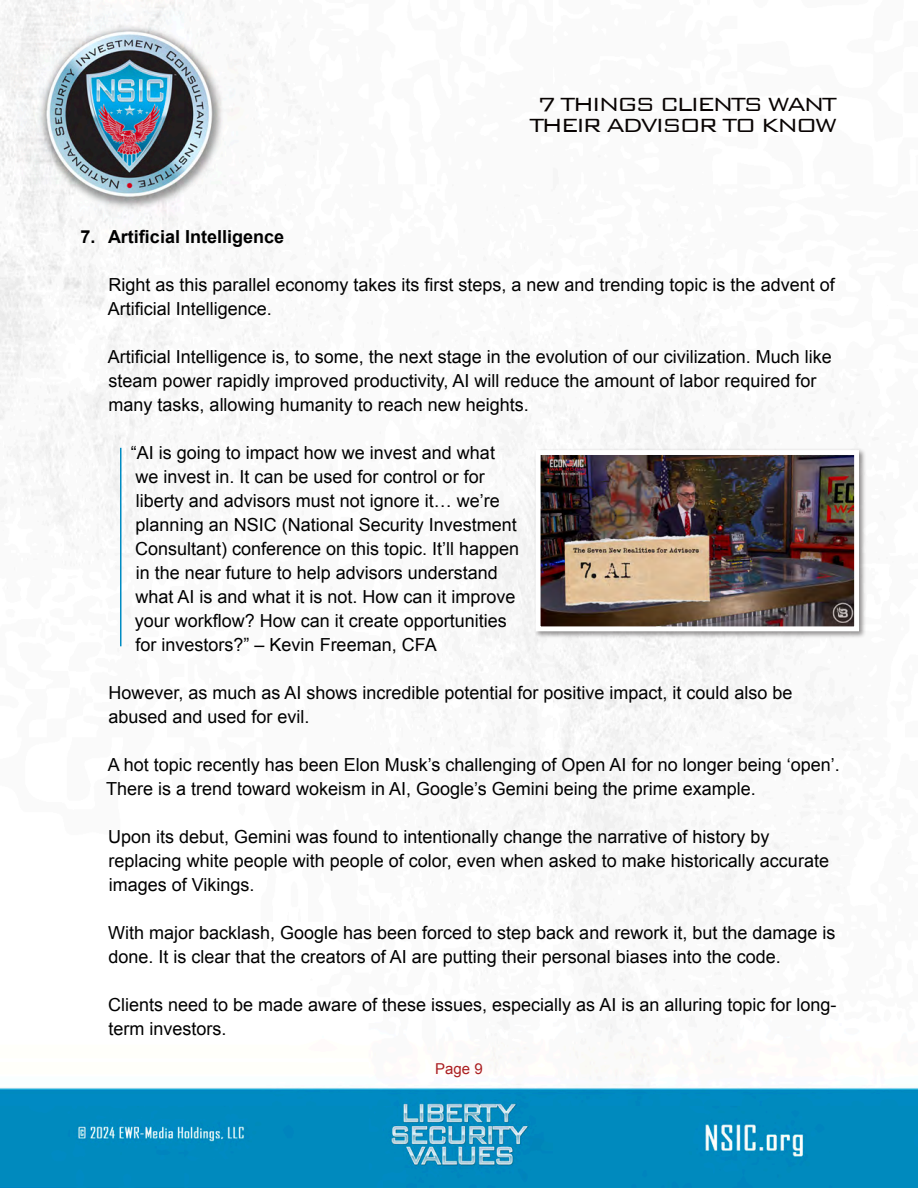
<style>
.page{position:relative;width:918px;height:1188px;background:#fff}
.page>*{position:absolute;margin:0;border:0;box-sizing:border-box;transform-origin:0 0}
.t1{font:300 25.5px/21px "Bank Gothic";letter-spacing:-.1em;color:#080302;text-align:center}
.t2{font:18px/24px "Arial";color:#000}
.t3{font:700 18px "Arial";color:#000}
.t4{font:15px "Arial";color:#aa1e21}
</style>
<div class="page">
<img style="left:0;top:0;width:918px;height:1188px">
<hr style="left:120px;top:448px;width:2px;height:198px;background:#008bc2">
<div style="left:534px;top:449px;width:332px;height:190px;background:#231f20;opacity:.48"></div>
<img style="left:542px;top:456px;width:311px;height:169px">
<div style="left:536px;top:450px;width:323px;height:181px;border:5px solid #fff"></div>
<h1 class="t1" style="left:529px;top:91px;width:309px">7 THINGS CLIENTS WANT<br>THEIR ADVISOR TO KNOW</h1>
<p class="t3" style="left:81px;top:224px;width:205px">7. Artificial Intelligence</p>
<p class="t2" style="left:108px;top:272px;width:729px">Right as this parallel economy takes its first steps, a new and trending topic is the advent of<br>Artificial Intelligence.</p>
<p class="t2" style="left:108px;top:344px;width:726px">Artificial Intelligence is, to some, the next stage in the evolution of our civilization. Much like steam power rapidly improved productivity, AI will reduce the amount of labor required for many tasks, allowing humanity to reach new heights.</p>
<p class="t2" style="left:131px;top:440px;width:390px">“AI is going to impact how we invest and what we invest in. It can be used for control or for liberty and advisors must not ignore it… we’re planning an NSIC (National Security Investment Consultant) conference on this topic. It’ll happen in the near future to help advisors understand what AI is and what it is not. How can it improve your workflow? How can it create opportunities for investors?” – Kevin Freeman, CFA</p>
<p class="t2" style="left:108px;top:680px;width:686px">However, as much as AI shows incredible potential for positive impact, it could also be abused and used for evil.</p>
<p class="t2" style="left:106px;top:752px;width:735px">A hot topic recently has been Elon Musk’s challenging of Open AI for no longer being ‘open’.<br>There is a trend toward wokeism in AI, Google’s Gemini being the prime example.</p>
<p class="t2" style="left:108px;top:824px;width:722px">Upon its debut, Gemini was found to intentionally change the narrative of history by replacing white people with people of color, even when asked to make historically accurate images of Vikings.</p>
<p class="t2" style="left:108px;top:920px;width:729px">With major backlash, Google has been forced to step back and rework it, but the damage is done. It is clear that the creators of AI are putting their personal biases into the code.</p>
<p class="t2" style="left:108px;top:992px;width:730px">Clients need to be made aware of these issues, especially as AI is an alluring topic for long&shy;term investors.</p>
<p class="t4" style="left:435px;top:1059px;width:49px">Page 9</p>
</div>
